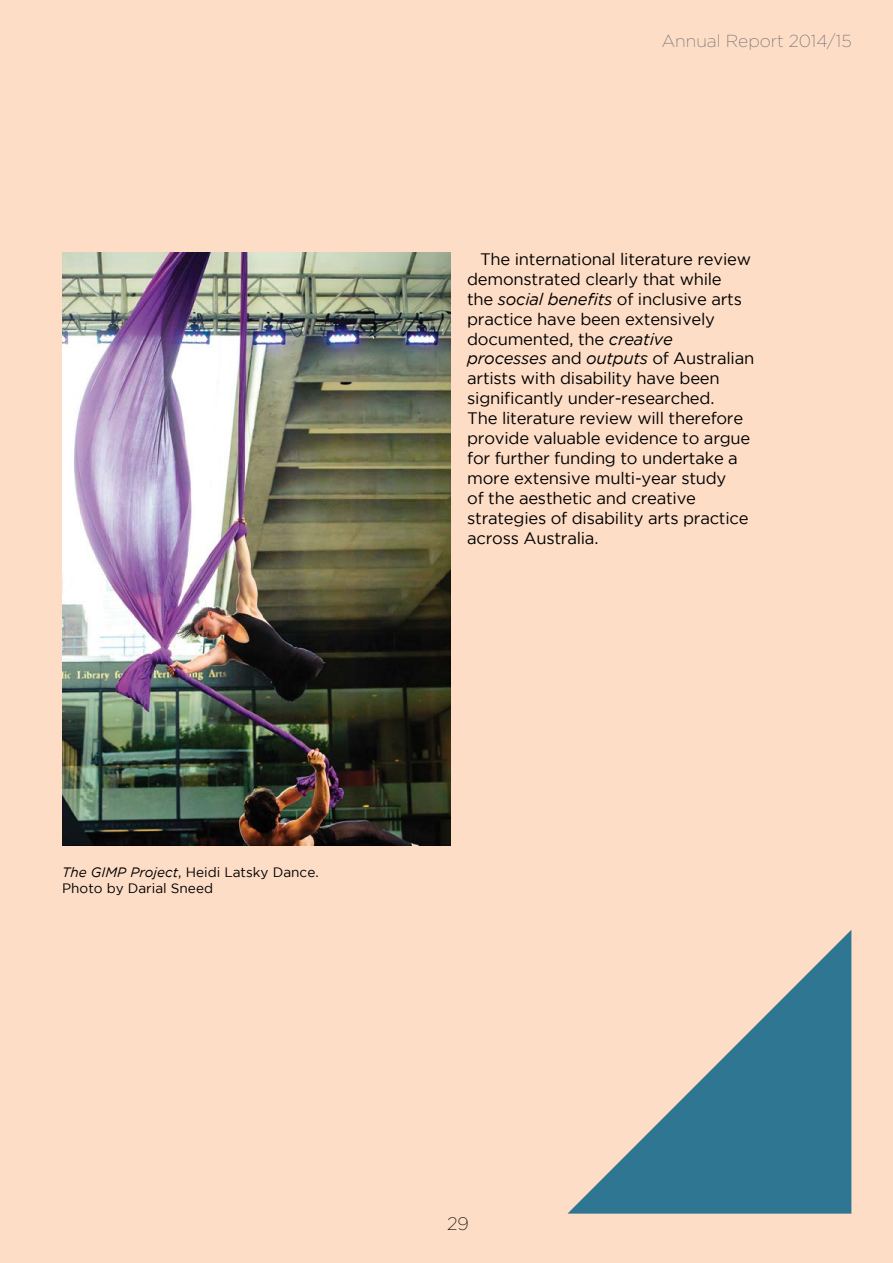
<style>
.page{position:relative;width:893px;height:1263px;background:#fff}
.page>*{position:absolute;margin:0;border:0;box-sizing:border-box;transform-origin:0 0}
.t1{font:200 18.15px "Gotham";color:#000}
.t2{font:200 17.4px "Gotham";color:#6d6e71}
.t3{font:16.65px/20px "Gotham";letter-spacing:-.015em;color:#000}
.t4{font:13.65px/16.4px "Gotham";color:#000}
.s1{font-style:italic}
</style>
<div class="page">
<div style="left:0;top:0;width:9px;height:1263px;background:#feddc6"></div>
<div style="left:9px;top:0;width:884px;height:1263px;background:#feddc6"></div>
<svg style="left:568px;top:930px;width:283px;height:283px"></svg>
<img style="left:63px;top:253px;width:387px;height:593px">
<p class="t4" style="left:62px;top:864px;width:258px"><span class="s1">The GIMP Project</span>, Heidi Latsky Dance.<br>Photo by Darial Sneed</p>
<p class="t2" style="left:662px;top:31px;width:192px">Annual Report 2014/15</p>
<p class="t3" style="left:467px;top:249px;width:289px;text-indent:13px">The international literature review demonstrated clearly that while<br>the <span class="s1">social benefits</span> of inclusive arts practice have been extensively documented, the <span class="s1">creative processes</span> and <span class="s1">outputs</span> of Australian artists with disability have been significantly under-researched.<br>The literature review will therefore provide valuable evidence to argue for further funding to undertake a more extensive multi-year study<br>of the aesthetic and creative strategies of disability arts practice across Australia.</p>
<p class="t1" style="left:447px;top:1213px;width:23px">29</p>
</div>
